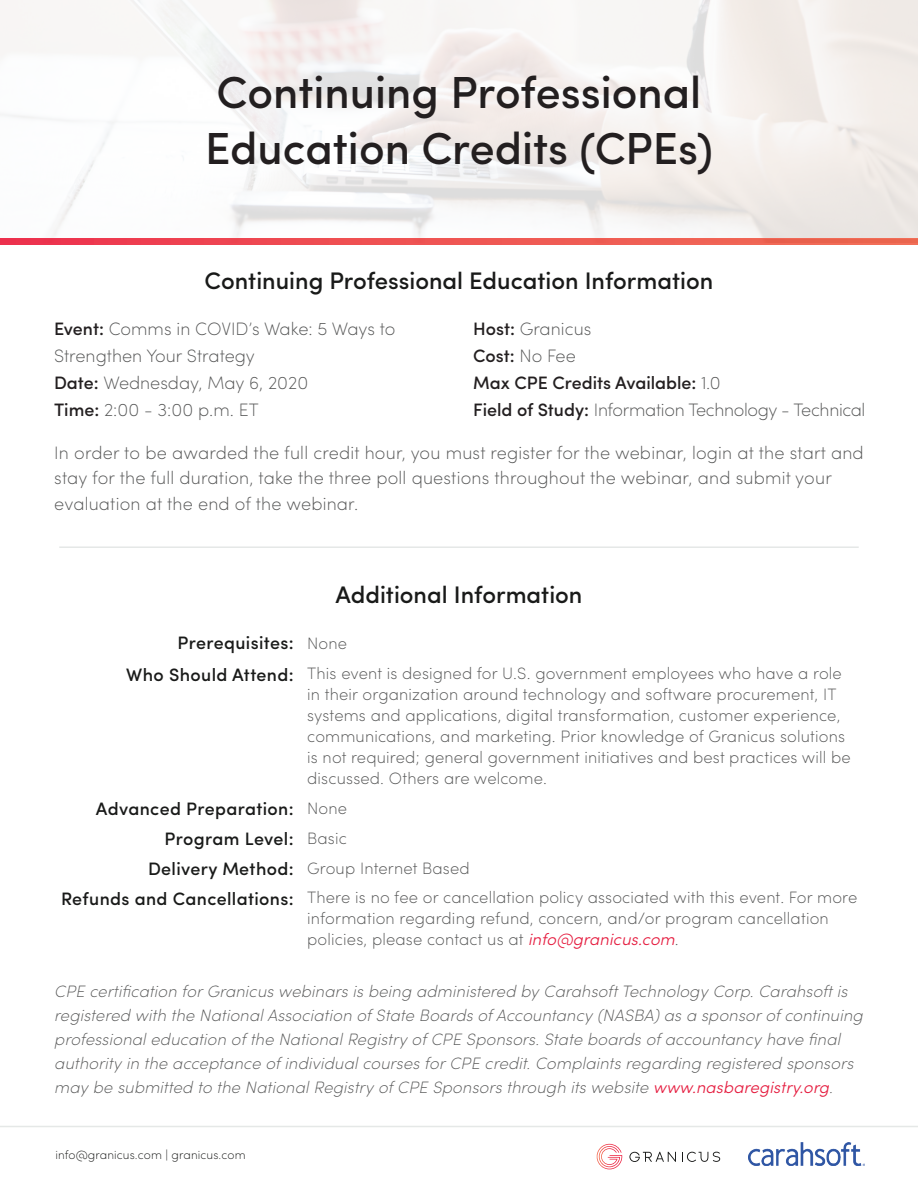
<style>
.page{position:relative;width:918px;height:1188px;background:#fff}
.page>*{position:absolute;margin:0;border:0;box-sizing:border-box;transform-origin:0 0}
.t1{font:500 45px/56.2px "Sofia Pro";color:#231f20}
.t2{font:500 24px "Sofia Pro";color:#191a19}
.t3{font:200 18px/27px "Sofia Pro";letter-spacing:.01em;color:#555656}
.t4{font:500 18px/29.7px "Sofia Pro";letter-spacing:.02em;color:#191a19;text-align:right}
.t5{font:200 18px/27px "Sofia Pro";letter-spacing:-.02em;color:#555656}
.t6{font:200 16.5px/21px "Sofia Pro";letter-spacing:.01em;color:#555656}
.t7{font:italic 200 16.5px/24px "Sofia Pro";letter-spacing:.01em;color:#555656}
.t8{font:200 12px "Sofia Pro";letter-spacing:.01em;color:#191a19}
.s1{font-weight:500;color:#231f20}
.s2{font-weight:300;font-style:italic;color:#e51b3e}
.s3{font-weight:300;color:#e51b3e}
</style>
<div class="page">
<svg style="left:0;top:0;width:918px;height:239px"></svg>
<svg style="left:0;top:239px;width:918px;height:5px;background:#ed5251"></svg>
<hr style="left:0;top:1126px;width:918px;height:1px;background:#e5e8e7">
<svg style="left:597px;top:1144px;width:25px;height:25px"></svg>
<svg style="left:629px;top:1152px;width:47px;height:10px"></svg>
<svg style="left:682px;top:1152px;width:38px;height:10px"></svg>
<hr style="left:59px;top:546px;width:800px;height:2px;background:#e5e8e7">
<img style="left:748px;top:1142px;width:116px;height:23px">
<h1 class="t1" style="left:205px;top:61px;width:509px">Continuing Professional<br>Education Credits (CPEs)</h1>
<h2 class="t2" style="left:205px;top:263px;width:510px">Continuing Professional Education Information</h2>
<p class="t3" style="left:54px;top:314px;width:343px"><span class="s1">Event:</span> Comms in COVID’s Wake: 5 Ways to<br>Strengthen Your Strategy<br><span class="s1">Date:</span> Wednesday, May 6, 2020<br><span class="s1">Time:</span> 2:00 - 3:00 p.m. ET</p>
<p class="t5" style="left:473px;top:314px;width:394px"><span class="s1">Host:</span> Granicus<br><span class="s1">Cost:</span> No Fee<br><span class="s1">Max CPE Credits Available:</span> 1.0<br><span class="s1">Field of Study:</span> Information Technology - Technical</p>
<p class="t3" style="left:54px;top:439px;width:811px;line-height:25.5px">In order to be awarded the full credit hour, you must register for the webinar, login at the start and stay for the full duration, take the three poll questions throughout the webinar, and submit your evaluation at the end of the webinar.</p>
<p class="t4" style="left:126px;top:626px;width:169px;line-height:31.2px">Prerequisites:<br>Who Should Attend:</p>
<p class="t4" style="left:61px;top:793px;width:234px">Advanced Preparation:<br>Program Level:<br>Delivery Method:<br>Refunds and Cancellations:</p>
<h2 class="t2" style="left:336px;top:577px;width:248px">Additional Information</h2>
<p class="t6" style="left:307px;top:627px;width:536px;line-height:30.8px">None<br>This event is designed for U.S. government employees who have a role</p>
<p class="t6" style="left:307px;top:683px;width:545px">in their organization around technology and software procurement, IT systems and applications, digital transformation, customer experience, communications, and marketing. Prior knowledge of Granicus solutions is not required; general government initiatives and best practices will be discussed. Others are welcome.</p>
<p class="t6" style="left:307px;top:793px;width:552px;line-height:29.7px">None<br>Basic<br>Group Internet Based<br>There is no fee or cancellation policy associated with this event. For more</p>
<p class="t6" style="left:307px;top:907px;width:523px">information regarding refund, concern, and/or program cancellation policies, please contact us at <span class="s2">info@granicus.com</span>.</p>
<p class="t7" style="left:54px;top:979px;width:810px">CPE certification for Granicus webinars is being administered by Carahsoft Technology Corp. Carahsoft is registered with the National Association of State Boards of Accountancy (NASBA) as a sponsor of continuing professional education of the National Registry of CPE Sponsors. State boards of accountancy have final authority in the acceptance of individual courses for CPE credit. Complaints regarding registered sponsors may be submitted to the National Registry of CPE Sponsors through its website <span class="s3">www.nasbaregistry.org</span>.</p>
<p class="t8" style="left:56px;top:1147px;width:192px">info@granicus.com | granicus.com</p>
</div>
